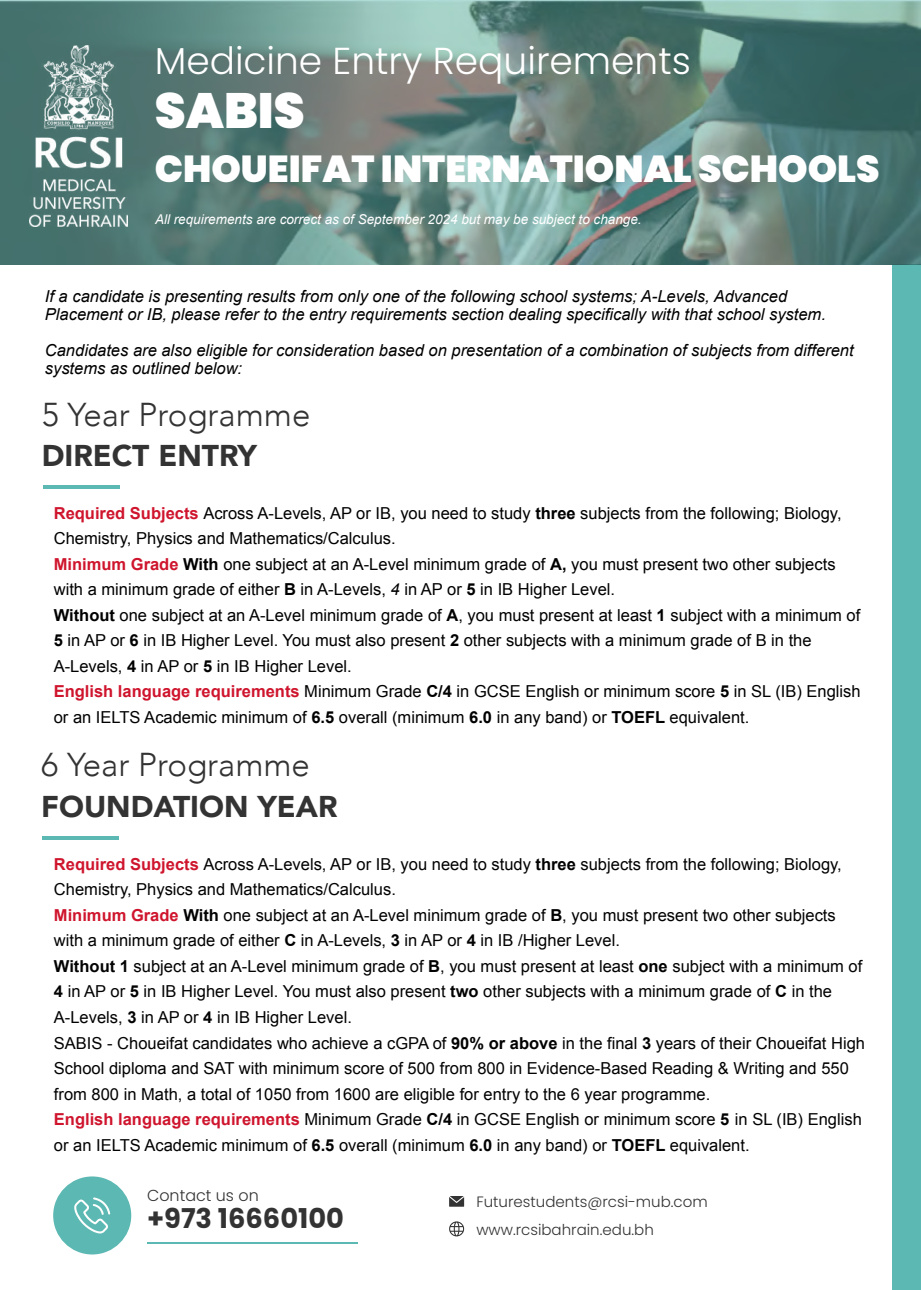
<style>
.page{position:relative;width:921px;height:1290px;background:#fff}
.page>*{position:absolute;margin:0;border:0;box-sizing:border-box;transform-origin:0 0}
.t1{font:900 49.5px "Poppins";color:#fff}
.t2{font:900 37.5px "Poppins";color:#fff}
.t3{font:300 37.5px "Poppins";color:#fff}
.t4{font:300 33px "Avenir";color:#333}
.t5{font:900 30px "Avenir";color:#333}
.t6{font:700 27.3px "Poppins";color:#333}
.t7{font:16.5px/25.5px "Arial";color:#020202}
.t8{font:16.5px/25.5px "Arial";color:#000}
.t9{font:italic 16.5px/18px "Arial";color:#000}
.t10{font:300 15.9px "Poppins";color:#333}
.t11{font:300 15px "Poppins";color:#333}
.t12{font:italic 13.5px "Arial";color:#fff}
.s1{font-weight:700;color:#cf152d}
.s2{font-weight:700}
.s3{font-style:italic}
</style>
<div class="page">
<svg style="left:449px;top:1221px;width:15px;height:15px"></svg>
<svg style="left:449px;top:1196px;width:15px;height:10px"></svg>
<div style="left:53px;top:1176px;width:78px;height:78px;background:#5cb8b2;border-radius:50%"></div>
<hr style="left:147px;top:1242px;width:210px;height:1px;background:#5cb8b2">
<svg style="left:74px;top:1197px;width:36px;height:36px"></svg>
<hr style="left:42px;top:836px;width:76px;height:3px;background:#5cb8b2">
<div style="left:892px;top:265px;width:28px;height:1025px;background:#5cb8b3"></div>
<hr style="left:43px;top:485px;width:77px;height:3px;background:#5cb8b2">
<svg style="left:0;top:0;width:920px;height:265px;background:#62847f"></svg>
<img style="left:30px;top:46px;width:97px;height:181px">
<h2 class="t3" style="left:155px;top:39px;width:537px">Medicine Entry Requirements</h2>
<h1 class="t1" style="left:155px;top:82px;width:151px">SABIS</h1>
<h2 class="t2" style="left:155px;top:147px;width:726px">CHOUEIFAT INTERNATIONAL SCHOOLS</h2>
<p class="t12" style="left:155px;top:210px;width:488px">All requirements are correct as of September 2024 but may be subject to change.</p>
<p class="t9" style="left:45px;top:287px;width:782px">If a candidate is presenting results from only one of the following school systems; A-Levels, Advanced<br>Placement or IB, please refer to the entry requirements section dealing specifically with that school system.</p>
<p class="t9" style="left:45px;top:341px;width:810px">Candidates are also eligible for consideration based on presentation of a combination of subjects from different systems as outlined below:</p>
<h3 class="t4" style="left:42px;top:395px;width:270px">5 Year Programme</h3>
<h3 class="t5" style="left:42px;top:430px;width:216px">DIRECT ENTRY</h3>
<p class="t8" style="left:54px;top:500px;width:808px"><span class="s1">Required Subjects</span> Across A-Levels, AP or IB, you need to study <span class="s2">three</span> subjects from the following; Biology, Chemistry, Physics and Mathematics/Calculus.<br><span class="s1">Minimum Grade</span> <span class="s2">With</span> one subject at an A-Level minimum grade of <span class="s2">A,</span> you must present two other subjects with a minimum grade of either <span class="s2">B</span> in A-Levels, <span class="s3">4</span> in AP or <span class="s2">5</span> in IB Higher Level.<br><span class="s2">Without</span> one subject at an A-Level minimum grade of <span class="s2">A</span>, you must present at least <span class="s2">1</span> subject with a minimum of <span class="s2">5</span> in AP or <span class="s2">6</span> in IB Higher Level. You must also present <span class="s2">2</span> other subjects with a minimum grade of B in the A-Levels, <span class="s2">4</span> in AP or <span class="s2">5</span> in IB Higher Level.<br><span class="s1">English language requirements</span> Minimum Grade <span class="s2">C/4</span> in GCSE English or minimum score <span class="s2">5</span> in SL (IB) English or an IELTS Academic minimum of <span class="s2">6.5</span> overall (minimum <span class="s2">6.0</span> in any band) or <span class="s2">TOEFL</span> equivalent.</p>
<h3 class="t4" style="left:41px;top:745px;width:270px">6 Year Programme</h3>
<h3 class="t5" style="left:41px;top:780px;width:298px">FOUNDATION YEAR</h3>
<p class="t7" style="left:54px;top:851px;width:812px"><span class="s1">Required Subjects</span> Across A-Levels, AP or IB, you need to study <span class="s2">three</span> subjects from the following; Biology, Chemistry, Physics and Mathematics/Calculus.<br><span class="s1">Minimum Grade</span> <span class="s2">With</span> one subject at an A-Level minimum grade of <span class="s2">B</span>, you must present two other subjects with a minimum grade of either <span class="s2">C</span> in A-Levels, <span class="s2">3</span> in AP or <span class="s2">4</span> in IB /Higher Level.<br><span class="s2">Without 1</span> subject at an A-Level minimum grade of <span class="s2">B</span>, you must present at least <span class="s2">one</span> subject with a minimum of <span class="s2">4</span> in AP or <span class="s2">5</span> in IB Higher Level. You must also present <span class="s2">two</span> other subjects with a minimum grade of <span class="s2">C</span> in the A-Levels, <span class="s2">3</span> in AP or <span class="s2">4</span> in IB Higher Level.<br>SABIS - Choueifat candidates who achieve a cGPA of <span class="s2">90% or above</span> in the final <span class="s2">3</span> years of their Choueifat High School diploma and SAT with minimum score of 500 from 800 in Evidence-Based Reading &amp; Writing and 550 from 800 in Math, a total of 1050 from 1600 are eligible for entry to the 6 year programme.<br><span class="s1">English language requirements</span> Minimum Grade <span class="s2">C/4</span> in GCSE English or minimum score <span class="s2">5</span> in SL (IB) English or an IELTS Academic minimum of <span class="s2">6.5</span> overall (minimum <span class="s2">6.0</span> in any band) or <span class="s2">TOEFL</span> equivalent.</p>
<p class="t10" style="left:147px;top:1186px;width:113px">Contact us on</p>
<h3 class="t6" style="left:147px;top:1202px;width:198px">+973 16660100</h3>
<p class="t11" style="left:476px;top:1193px;width:233px">Futurestudents@rcsi-mub.com</p>
<p class="t11" style="left:476px;top:1220px;width:179px">www.rcsibahrain.edu.bh</p>
</div>
